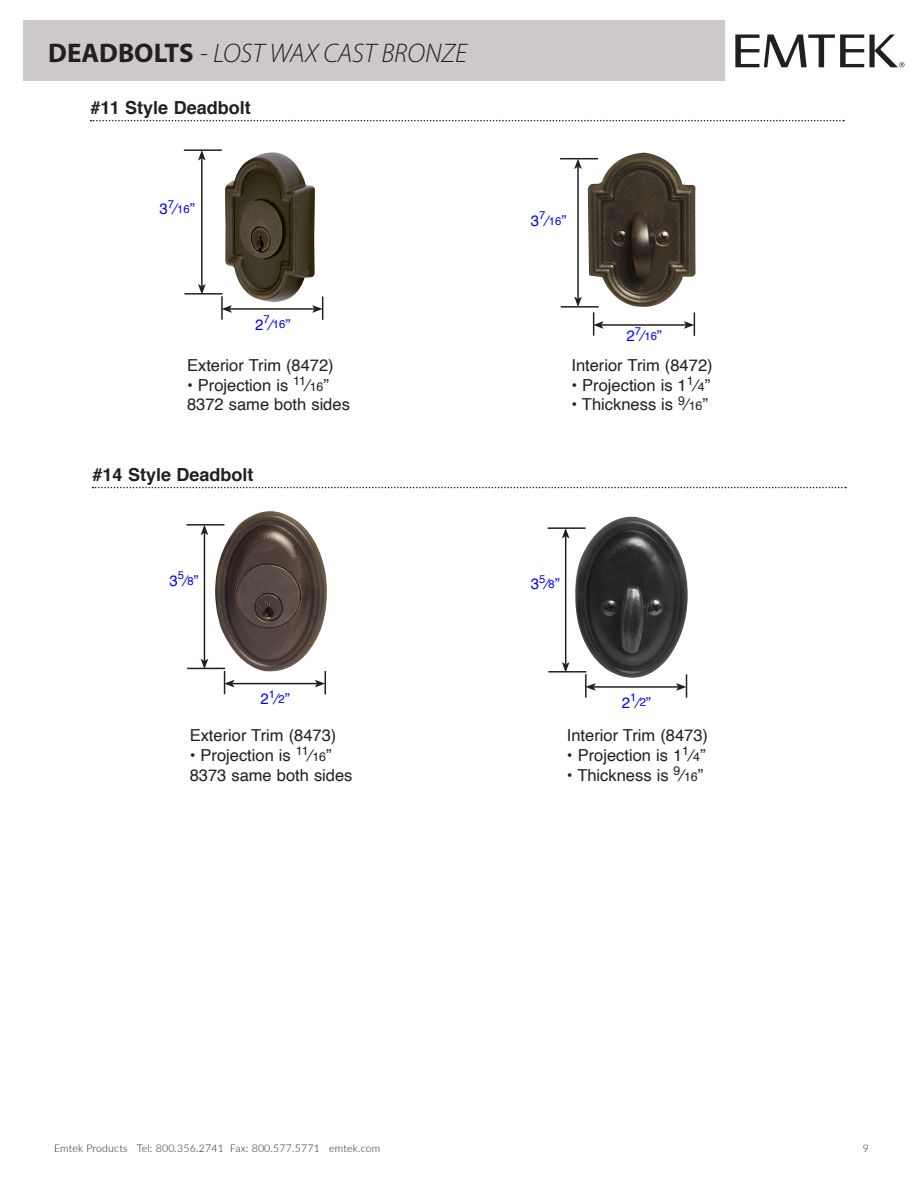
<style>
.page{position:relative;width:918px;height:1188px;background:#fff}
.page>*{position:absolute;margin:0;border:0;box-sizing:border-box;transform-origin:0 0}
.t1{font:italic 300 27px "Myriad Pro";color:#231f20}
.t2{font:700 18px "Helvetica";color:#231f20}
.t3{font:16.5px "Helvetica";color:#231f20}
.t4{font:15px "Helvetica";color:#00f}
.t5{font:300 10.5px "Lato";letter-spacing:.02em;color:#231f20}
.s1{font-weight:700;font-style:normal}
.s2{font-size:11.25px}
.s3{font-size:12.3px}
</style>
<div class="page">
<div style="left:23px;top:21px;width:702px;height:60px;background:#cdc9c8"></div>
<svg style="left:735px;top:34px;width:169px;height:33px"></svg>
<img style="left:225px;top:152px;width:90px;height:150px">
<img style="left:588px;top:153px;width:107px;height:154px">
<img style="left:215px;top:511px;width:112px;height:161px">
<img style="left:575px;top:517px;width:113px;height:161px">
<hr style="left:184px;top:149px;width:38px;height:2px;background:#231f20">
<hr style="left:185px;top:293px;width:38px;height:2px;background:#231f20">
<hr style="left:201px;top:158px;width:2px;height:128px;background:#231f20">
<svg style="left:198px;top:150px;width:8px;height:11px"></svg>
<svg style="left:198px;top:284px;width:8px;height:11px"></svg>
<hr style="left:221px;top:296px;width:2px;height:24px;background:#231f20">
<hr style="left:230px;top:308px;width:85px;height:2px;background:#231f20">
<svg style="left:221px;top:305px;width:11px;height:8px"></svg>
<svg style="left:312px;top:296px;width:11px;height:24px"></svg>
<hr style="left:560px;top:158px;width:38px;height:1px;background:#231f20">
<hr style="left:561px;top:306px;width:38px;height:2px;background:#231f20">
<hr style="left:577px;top:167px;width:2px;height:132px;background:#231f20">
<svg style="left:574px;top:159px;width:8px;height:10px"></svg>
<svg style="left:574px;top:297px;width:8px;height:10px"></svg>
<hr style="left:601px;top:324px;width:85px;height:2px;background:#231f20">
<svg style="left:593px;top:312px;width:11px;height:24px"></svg>
<svg style="left:684px;top:312px;width:11px;height:24px"></svg>
<hr style="left:186px;top:524px;width:38px;height:2px;background:#231f20">
<hr style="left:187px;top:668px;width:38px;height:1px;background:#231f20">
<hr style="left:204px;top:533px;width:1px;height:128px;background:#231f20">
<svg style="left:201px;top:525px;width:7px;height:10px"></svg>
<svg style="left:201px;top:659px;width:7px;height:9px"></svg>
<hr style="left:232px;top:683px;width:85px;height:1px;background:#231f20">
<svg style="left:224px;top:671px;width:11px;height:23px"></svg>
<svg style="left:315px;top:671px;width:11px;height:23px"></svg>
<hr style="left:548px;top:527px;width:38px;height:2px;background:#231f20">
<hr style="left:548px;top:671px;width:38px;height:2px;background:#231f20">
<hr style="left:565px;top:536px;width:1px;height:128px;background:#231f20">
<svg style="left:562px;top:528px;width:8px;height:11px"></svg>
<svg style="left:562px;top:662px;width:8px;height:11px"></svg>
<hr style="left:585px;top:674px;width:2px;height:24px;background:#231f20">
<hr style="left:594px;top:686px;width:84px;height:2px;background:#231f20">
<svg style="left:585px;top:683px;width:11px;height:8px"></svg>
<svg style="left:676px;top:674px;width:11px;height:24px"></svg>
<svg style="left:91px;top:120px;width:753px;height:1px"></svg>
<svg style="left:93px;top:487px;width:753px;height:1px"></svg>
<p class="t1" style="left:48px;top:37px;width:420px"><span class="s1">DEADBOLTS</span> - LOST WAX CAST BRONZE</p>
<p class="t2" style="left:91px;top:93px;width:162px">#11 Style Deadbolt</p>
<p class="t4" style="left:159px;top:197px;width:37px">3<sup>7</sup>⁄<span class="s2">16</span>”</p>
<p class="t4" style="left:255px;top:313px;width:37px">2<sup>7</sup>⁄<span class="s2">16</span>”</p>
<p class="t3" style="left:187px;top:352px;width:148px">Exterior Trim (8472)</p>
<p class="t3" style="left:187px;top:372px;width:143px">• Projection is <sup>11</sup>⁄<span class="s3">16</span>”</p>
<p class="t3" style="left:187px;top:392px;width:164px">8372 same both sides</p>
<p class="t2" style="left:93px;top:460px;width:163px">#14 Style Deadbolt</p>
<p class="t4" style="left:170px;top:569px;width:31px">3<sup>5</sup>⁄<span class="s2">8</span>”</p>
<p class="t4" style="left:261px;top:687px;width:31px">2<sup>1</sup>⁄<span class="s2">2</span>”</p>
<p class="t3" style="left:190px;top:722px;width:148px">Exterior Trim (8473)</p>
<p class="t3" style="left:190px;top:742px;width:143px">• Projection is <sup>11</sup>⁄<span class="s3">16</span>”</p>
<p class="t3" style="left:190px;top:762px;width:164px">8373 same both sides</p>
<p class="t4" style="left:531px;top:209px;width:37px">3<sup>7</sup>⁄<span class="s2">16</span>”</p>
<p class="t4" style="left:627px;top:324px;width:37px">2<sup>7</sup>⁄<span class="s2">16</span>”</p>
<p class="t3" style="left:571px;top:352px;width:143px">Interior Trim (8472)</p>
<p class="t3" style="left:571px;top:372px;width:140px">• Projection is 1<sup>1</sup>⁄<span class="s3">4</span>”</p>
<p class="t3" style="left:571px;top:392px;width:138px">• Thickness is <sup>9</sup>⁄<span class="s3">16</span>”</p>
<p class="t4" style="left:531px;top:572px;width:31px">3<sup>5</sup>⁄<span class="s2">8</span>”</p>
<p class="t4" style="left:622px;top:691px;width:31px">2<sup>1</sup>⁄<span class="s2">2</span>”</p>
<p class="t3" style="left:567px;top:722px;width:143px">Interior Trim (8473)</p>
<p class="t3" style="left:567px;top:742px;width:140px">• Projection is 1<sup>1</sup>⁄<span class="s3">4</span>”</p>
<p class="t3" style="left:567px;top:762px;width:138px">• Thickness is <sup>9</sup>⁄<span class="s3">16</span>”</p>
<p class="t5" style="left:54px;top:1141px;width:328px">Emtek Products Tel: 800.356.2741 Fax: 800.577.5771 emtek.com</p>
<p class="t5" style="left:863px;top:1141px;width:8px">9</p>
</div>
